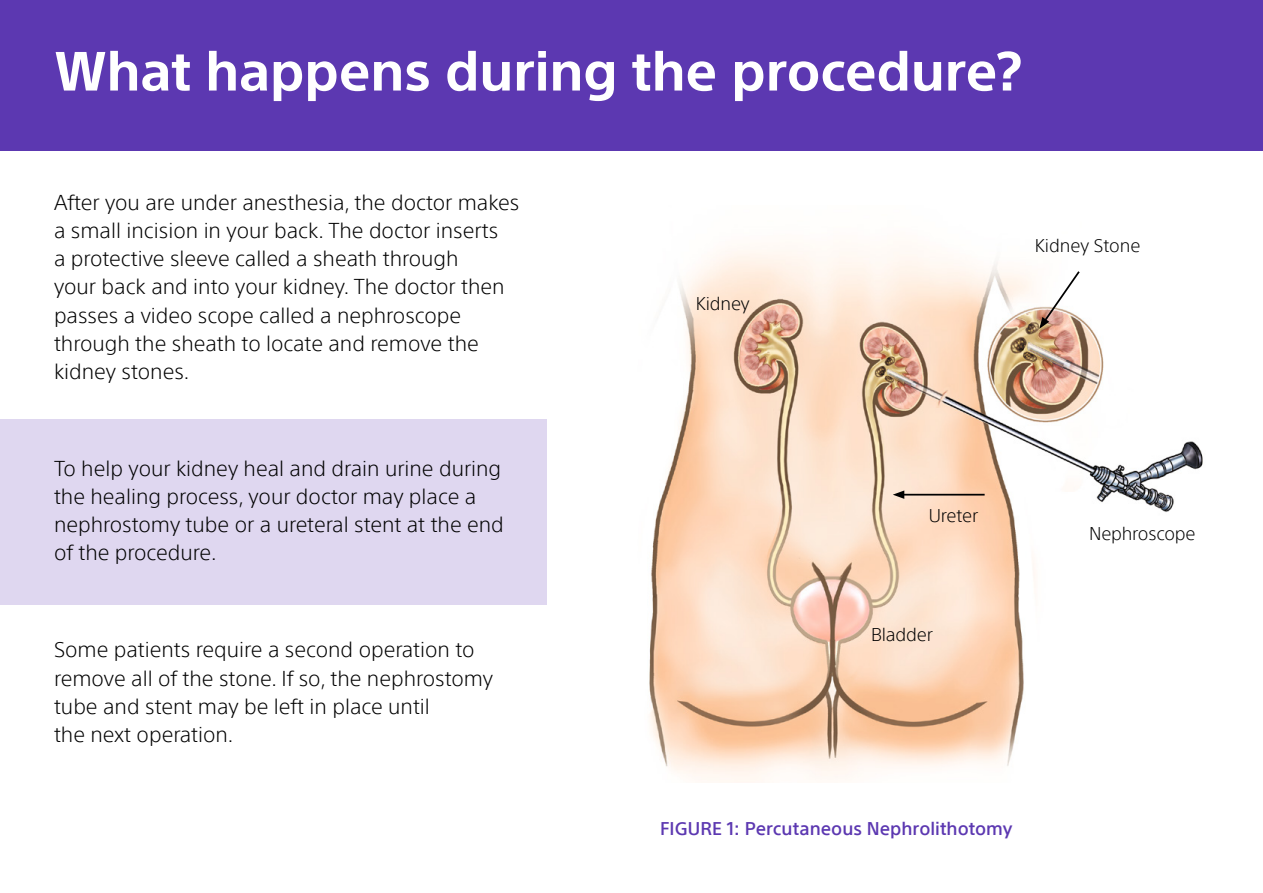
<style>
.page{position:relative;width:1263px;height:893px;background:#fff}
.page>*{position:absolute;margin:0;border:0;box-sizing:border-box;transform-origin:0 0}
.t1{font:700 54px "SST";letter-spacing:-.005em;color:#fff}
.t2{font:300 21px/28.2px "SST";color:#000}
.t3{font:300 18px "SST";letter-spacing:-.01em;color:#000}
.t4{font:500 18px "SST";color:#5c38b1}
</style>
<div class="page">
<div style="left:0;top:419px;width:546px;height:186px;background:#dfd7f0"></div>
<img style="left:649px;top:249px;width:554px;height:534px">
<hr style="left:901px;top:494px;width:84px;height:2px;background:#000">
<svg style="left:893px;top:490px;width:11px;height:9px"></svg>
<svg style="left:1039px;top:269px;width:42px;height:60px"></svg>
<div style="left:0;top:0;width:1263px;height:150px;background:#5c38b1"></div>
<h1 class="t1" style="left:54px;top:39px;width:969px">What happens during the procedure?</h1>
<p class="t2" style="left:54px;top:188px;width:467px">After you are under anesthesia, the doctor makes a small incision in your back. The doctor inserts<br>a protective sleeve called a sheath through<br>your back and into your kidney. The doctor then passes a video scope called a nephroscope through the sheath to locate and remove the kidney stones.</p>
<p class="t2" style="left:54px;top:454px;width:451px">To help your kidney heal and drain urine during the healing process, your doctor may place a nephrostomy tube or a ureteral stent at the end of the procedure.</p>
<p class="t2" style="left:54px;top:636px;width:441px">Some patients require a second operation to remove all of the stone. If so, the nephrostomy tube and stent may be left in place until<br>the next operation.</p>
<p class="t3" style="left:696px;top:293px;width:55px">Kidney</p>
<p class="t3" style="left:1035px;top:235px;width:107px">Kidney Stone</p>
<p class="t3" style="left:929px;top:505px;width:51px">Ureter</p>
<p class="t3" style="left:871px;top:624px;width:63px">Bladder</p>
<p class="t4" style="left:660px;top:818px;width:354px">FIGURE 1: Percutaneous Nephrolithotomy</p>
<p class="t3" style="left:1089px;top:523px;width:108px">Nephroscope</p>
</div>
